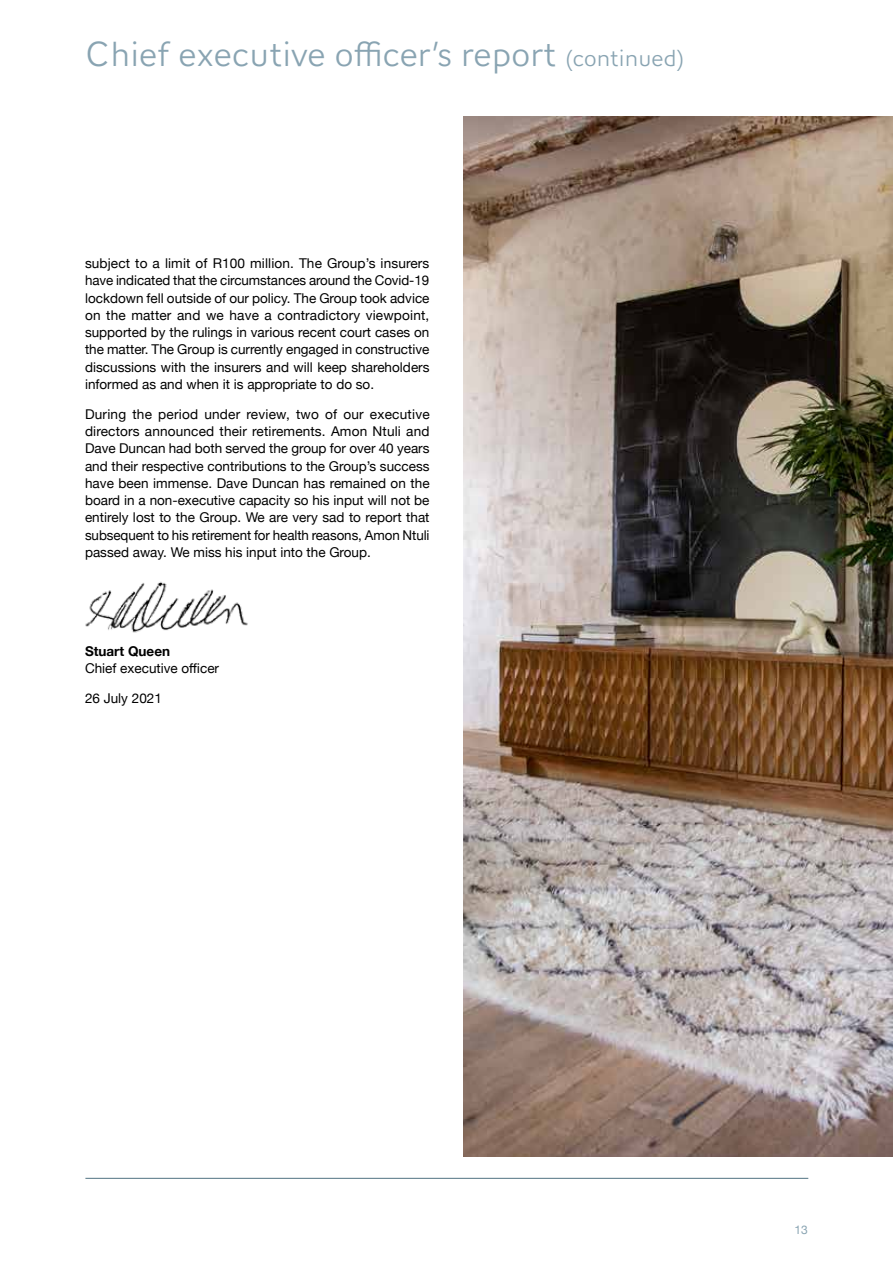
<style>
.page{position:relative;width:893px;height:1263px;background:#fff}
.page>*{position:absolute;margin:0;border:0;box-sizing:border-box;transform-origin:0 0}
.t1{font:300 36px "AW Conqueror Sans";color:#89a4b2}
.t2{font:13.5px/17.2px "Helvetica Neue";color:#000;text-align:justify}
.t3{font:700 13.5px "Helvetica Neue";color:#000}
.t4{font:12px "Helvetica Neue";color:#89a4b2}
.s1{font-size:24px}
</style>
<div class="page">
<hr style="left:85px;top:1178px;width:723px;height:1px;background:#507282">
<img style="left:85px;top:581px;width:163px;height:52px">
<img style="left:463px;top:117px;width:430px;height:1040px">
<h1 class="t1" style="left:86px;top:24px;width:600px">Chief executive officer’s report <span class="s1">(continued)</span></h1>
<p class="t2" style="left:85px;top:255px;width:346px">subject to a limit of R100 million. The Group’s insurers have indicated that the circumstances around the Covid-19 lockdown fell outside of our policy. The Group took advice on the matter and we have a contradictory viewpoint, supported by the rulings in various recent court cases on the matter. The Group is currently engaged in constructive discussions with the insurers and will keep shareholders informed as and when it is appropriate to do so.</p>
<p class="t2" style="left:85px;top:406px;width:346px">During the period under review, two of our executive directors announced their retirements. Amon Ntuli and Dave Duncan had both served the group for over 40 years and their respective contributions to the Group’s success have been immense. Dave Duncan has remained on the board in a non-executive capacity so his input will not be entirely lost to the Group. We are very sad to report that subsequent to his retirement for health reasons, Amon Ntuli passed away. We miss his input into the Group.</p>
<p class="t3" style="left:85px;top:640px;width:87px">Stuart Queen</p>
<p class="t2" style="left:85px;top:660px;width:136px">Chief executive officer</p>
<p class="t2" style="left:85px;top:690px;width:78px">26 July 2021</p>
<p class="t4" style="left:795px;top:1221px;width:15px">13</p>
</div>
